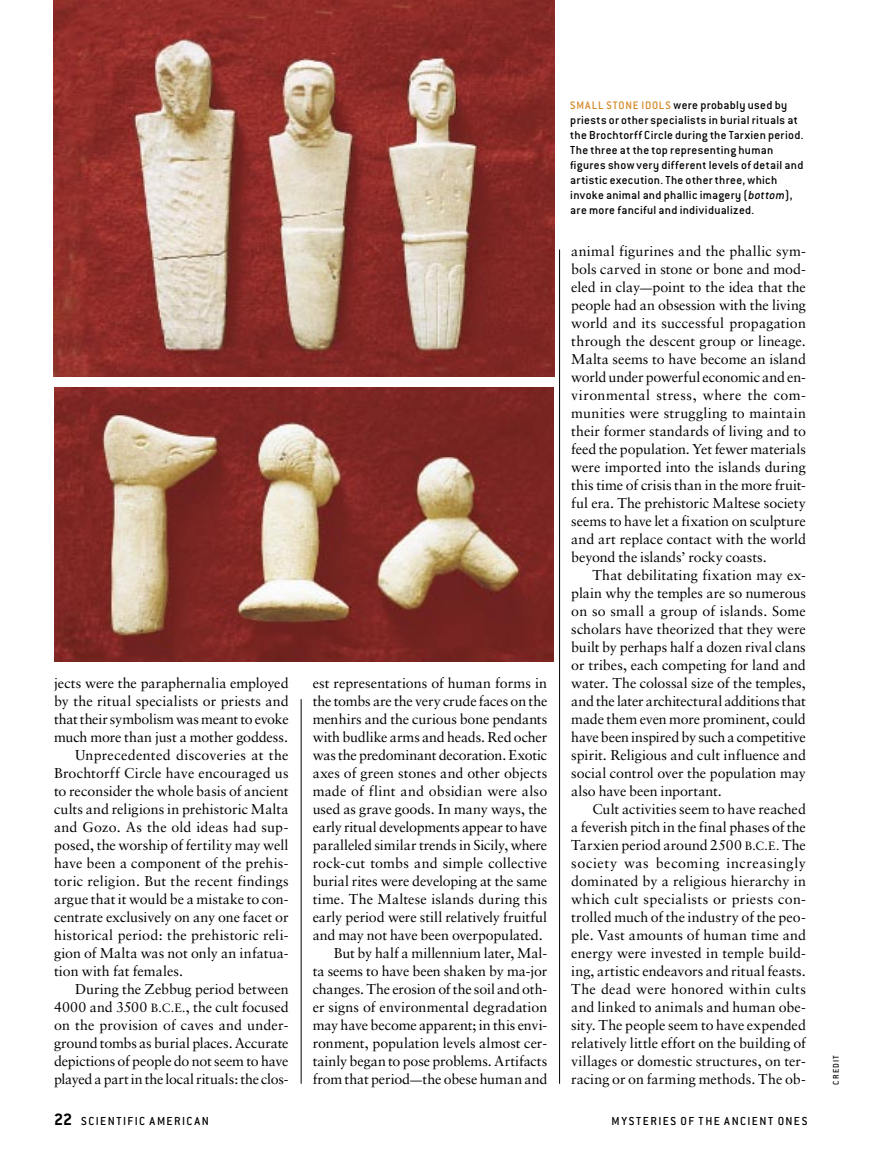
<style>
.page{position:relative;width:878px;height:1161px;background:#fff}
.page>*{position:absolute;margin:0;border:0;box-sizing:border-box;transform-origin:0 0}
.Text{font:14.25px/18px "Sabon";letter-spacing:-.005em;color:#000;text-align:justify}
.t1{font:500 12.75px/15px "Conduit ITC";letter-spacing:.025em;color:#000}
.t2{font:500 12.75px "Conduit ITC";letter-spacing:.12em;color:#000}
.Credit{font:500 9px "Conduit ITC";letter-spacing:.125em;color:#000}
.s1{font-size:12px}
.s2{font-size:12px;color:#d48625}
.s3{font-style:italic}
.s4{font-weight:700;font-size:18px}
</style>
<div class="page">
<img style="left:54px;top:387px;width:500px;height:275px">
<img style="left:53px;top:0;width:501px;height:376px">
<hr style="left:559px;top:249px;width:1px;height:835px;background:#000">
<hr style="left:301px;top:699px;width:1px;height:385px;background:#000">
<p class="Text" style="left:54px;top:674px;width:236px">jects were the paraphernalia employed by the ritual specialists or priests and that their symbolism was meant to evoke much more than just a mother goddess.</p>
<p class="Text" style="left:54px;top:746px;width:236px;text-indent:21px">Unprecedented discoveries at the Brochtorff Circle have encouraged us to reconsider the whole basis of ancient cults and religions in prehistoric Malta and Gozo. As the old ideas had sup&shy;posed, the worship of fertility may well have been a component of the prehis&shy;toric religion. But the recent findings argue that it would be a mistake to con&shy;centrate exclusively on any one facet or historical period: the prehistoric reli&shy;gion of Malta was not only an infatua&shy;tion with fat females.</p>
<p class="Text" style="left:54px;top:980px;width:236px;text-indent:21px">During the Zebbug period between 4000 and 3500 <span class="s1">B.C.E.</span>, the cult focused on the provision of caves and under&shy;ground tombs as burial places. Accurate depictions of people do not seem to have played a part in the local rituals: the clos-</p>
<p class="Text" style="left:312px;top:674px;width:236px">est representations of human forms in the tombs are the very crude faces on the menhirs and the curious bone pendants with budlike arms and heads. Red ocher was the predominant decoration. Exotic axes of green stones and other objects made of flint and obsidian were also used as grave goods. In many ways, the early ritual developments appear to have paralleled similar trends in Sicily, where rock-cut tombs and simple collective burial rites were developing at the same time. The Maltese islands during this early period were still relatively fruitful and may not have been overpopulated.</p>
<p class="Text" style="left:312px;top:944px;width:236px;text-indent:21px">But by half a millennium later, Mal&shy;ta seems to have been shaken by ma-jor changes. The erosion of the soil and oth&shy;er signs of environmental degradation may have become apparent; in this envi&shy;ronment, population levels almost cer&shy;tainly began to pose problems. Artifacts from that period<span class="s1">—</span>the obese human and</p>
<p class="t1" style="left:570px;top:97px;width:235px"><span class="s2">SMALL STONE IDOLS</span> were probably used by priests or other specialists in burial rituals at the Brochtorff Circle during the Tarxien period.<br>The three at the top representing human figures show very different levels of detail and artistic execution. The other three, which invoke animal and phallic imagery (<span class="s3">bottom</span>), are more fanciful and individualized.</p>
<p class="Text" style="left:571px;top:242px;width:236px">animal figurines and the phallic sym&shy;bols carved in stone or bone and mod&shy;eled in clay<span class="s1">—</span>point to the idea that the people had an obsession with the living world and its successful propagation through the descent group or lineage.<br>Malta seems to have become an island world under powerful economic and en&shy;vironmental stress, where the com&shy;munities were struggling to maintain their former standards of living and to feed the population. Yet fewer materials were imported into the islands during this time of crisis than in the more fruit&shy;ful era. The prehistoric Maltese society seems to have let a fixation on sculpture and art replace contact with the world beyond the islands’ rocky coasts.</p>
<p class="Text" style="left:571px;top:566px;width:236px;text-indent:21px">That debilitating fixation may ex&shy;plain why the temples are so numerous on so small a group of islands. Some scholars have theorized that they were built by perhaps half a dozen rival clans or tribes, each competing for land and water. The colossal size of the temples, and the later architectural additions that made them even more prominent, could have been inspired by such a competitive spirit. Religious and cult influence and social control over the population may also have been inportant.</p>
<p class="Text" style="left:571px;top:800px;width:236px;text-indent:21px">Cult activities seem to have reached a feverish pitch in the final phases of the Tarxien period around 2500 <span class="s1">B.C.E.</span> The society was becoming increasingly dominated by a religious hierarchy in which cult specialists or priests con&shy;trolled much of the industry of the peo&shy;ple. Vast amounts of human time and energy were invested in temple build&shy;ing, artistic endeavors and ritual feasts.<br>The dead were honored within cults and linked to animals and human obe&shy;sity. The people seem to have expended relatively little effort on the building of villages or domestic structures, on ter&shy;racing or on farming methods. The ob-</p>
<p class="t2" style="left:54px;top:1114px;width:156px"><span class="s4">22</span> SCIENTIFIC AMERICAN</p>
<p class="t2" style="left:611px;top:1114px;width:197px">MYSTERIES OF THE ANCIENT ONES</p>
<p class="Credit" style="left:830px;top:1084px;width:31px;rotate:-90deg">CREDIT</p>
</div>
